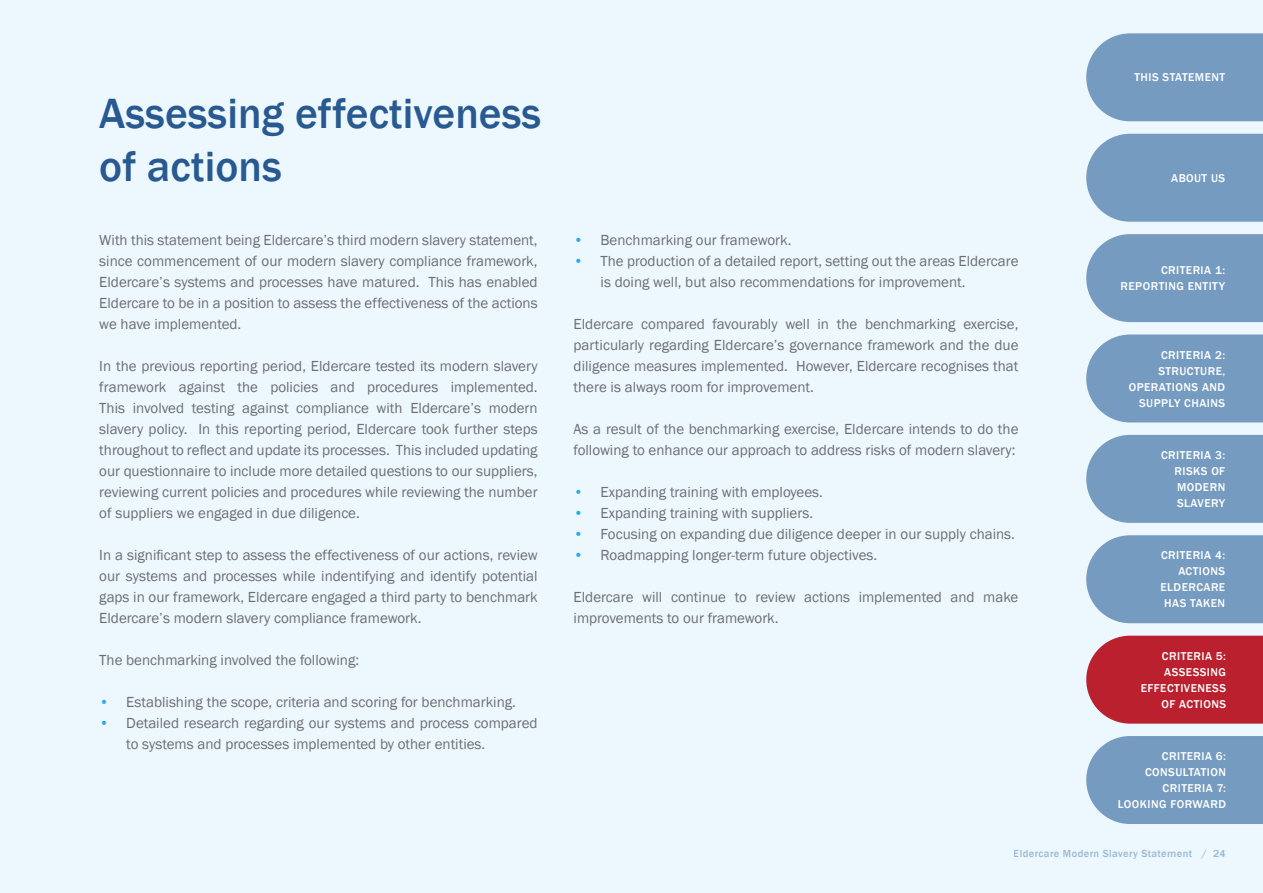
<style>
.page{position:relative;width:1263px;height:893px;background:#ecf8fe}
.page>*{position:absolute;margin:0;border:0;box-sizing:border-box;transform-origin:0 0}
.t1{font:500 43.5px/52.5px "Franklin Gothic";color:#285990}
.t2{font:15px/21px "Franklin Gothic";color:#6d6e71;text-align:justify}
.t3{font:500 11.7px/16px "Franklin Gothic";letter-spacing:.04em;color:#fff;text-align:right}
.t4{font:500 10.5px "Franklin Gothic";letter-spacing:.04em;color:#759bc0}
.s1{color:#2cace2}
</style>
<div class="page">
<svg style="left:1086px;top:134px;width:177px;height:88px;background:#7ca0c3"></svg>
<svg style="left:1086px;top:234px;width:177px;height:88px;background:#7ca0c3"></svg>
<svg style="left:1086px;top:33px;width:177px;height:88px;background:#7ca0c3"></svg>
<svg style="left:1086px;top:334px;width:177px;height:88px;background:#7ca1c4"></svg>
<svg style="left:1086px;top:435px;width:177px;height:88px;background:#7ca0c3"></svg>
<svg style="left:1086px;top:535px;width:177px;height:88px;background:#7ca0c3"></svg>
<svg style="left:1086px;top:636px;width:177px;height:88px;background:#bd2d3a"></svg>
<div style="left:1086px;top:736px;width:177px;height:88px;background:#759bc0"></div>
<h1 class="t1" style="left:99px;top:88px;width:443px">Assessing effectiveness of actions</h1>
<p class="t2" style="left:99px;top:230px;width:440px">With this statement being Eldercare’s third modern slavery statement, since commencement of our modern slavery compliance framework, Eldercare’s systems and processes have matured. This has enabled Eldercare to be in a position to assess the effectiveness of the actions we have implemented.</p>
<p class="t2" style="left:99px;top:356px;width:440px">In the previous reporting period, Eldercare tested its modern slavery framework against the policies and procedures implemented.<br>This involved testing against compliance with Eldercare’s modern slavery policy. In this reporting period, Eldercare took further steps throughout to reflect and update its processes. This included updating our questionnaire to include more detailed questions to our suppliers, reviewing current policies and procedures while reviewing the number of suppliers we engaged in due diligence.</p>
<p class="t2" style="left:99px;top:545px;width:440px">In a significant step to assess the effectiveness of our actions, review our systems and processes while indentifying and identify potential gaps in our framework, Eldercare engaged a third party to benchmark Eldercare’s modern slavery compliance framework.</p>
<p class="t2" style="left:99px;top:650px;width:261px">The benchmarking involved the following:</p>
<p class="t2" style="left:99px;top:692px;width:418px"><span class="s1">•</span> Establishing the scope, criteria and scoring for benchmarking.</p>
<p class="t2" style="left:126px;top:713px;width:413px;text-indent:-27px"><span class="s1">•</span> Detailed research regarding our systems and process compared to systems and processes implemented by other entities.</p>
<p class="t3" style="left:1134px;top:70px;width:92px">THIS STATEMENT</p>
<p class="t2" style="left:574px;top:230px;width:219px"><span class="s1">•</span> Benchmarking our framework.</p>
<p class="t2" style="left:601px;top:251px;width:419px;text-indent:-27px"><span class="s1">•</span> The production of a detailed report, setting out the areas Eldercare is doing well, but also recommendations for improvement.</p>
<p class="t2" style="left:574px;top:314px;width:446px">Eldercare compared favourably well in the benchmarking exercise, particularly regarding Eldercare’s governance framework and the due diligence measures implemented. However, Eldercare recognises that there is always room for improvement.</p>
<p class="t2" style="left:574px;top:419px;width:446px">As a result of the benchmarking exercise, Eldercare intends to do the following to enhance our approach to address risks of modern slavery:</p>
<p class="t2" style="left:574px;top:482px;width:251px"><span class="s1">•</span> Expanding training with employees.</p>
<p class="t2" style="left:574px;top:503px;width:241px"><span class="s1">•</span> Expanding training with suppliers.</p>
<p class="t2" style="left:574px;top:524px;width:443px"><span class="s1">•</span> Focusing on expanding due diligence deeper in our supply chains.</p>
<p class="t2" style="left:574px;top:545px;width:305px"><span class="s1">•</span> Roadmapping longer-term future objectives.</p>
<p class="t2" style="left:574px;top:587px;width:446px">Eldercare will continue to review actions implemented and make improvements to our framework.</p>
<p class="t3" style="left:1171px;top:170px;width:56px">ABOUT US</p>
<p class="t3" style="left:1120px;top:262px;width:106px">CRITERIA 1:<br>REPORTING ENTITY</p>
<p class="t3" style="left:1129px;top:347px;width:98px">CRITERIA 2:<br>STRUCTURE,<br>OPERATIONS AND<br>SUPPLY CHAINS</p>
<p class="t3" style="left:1174px;top:447px;width:52px;text-align:justify;text-indent:-13px">CRITERIA 3:<br>RISKS OF MODERN SLAVERY</p>
<p class="t3" style="left:1160px;top:547px;width:66px">CRITERIA 4:<br>ACTIONS<br>ELDERCARE<br>HAS TAKEN</p>
<p class="t3" style="left:1141px;top:648px;width:87px">CRITERIA 5:<br>ASSESSING<br>EFFECTIVENESS<br>OF ACTIONS</p>
<p class="t3" style="left:1118px;top:748px;width:110px">CRITERIA 6:<br>CONSULTATION<br>CRITERIA 7:<br>LOOKING FORWARD</p>
<p class="t4" style="left:1014px;top:847px;width:213px">Eldercare Modern Slavery Statement / 24</p>
</div>
